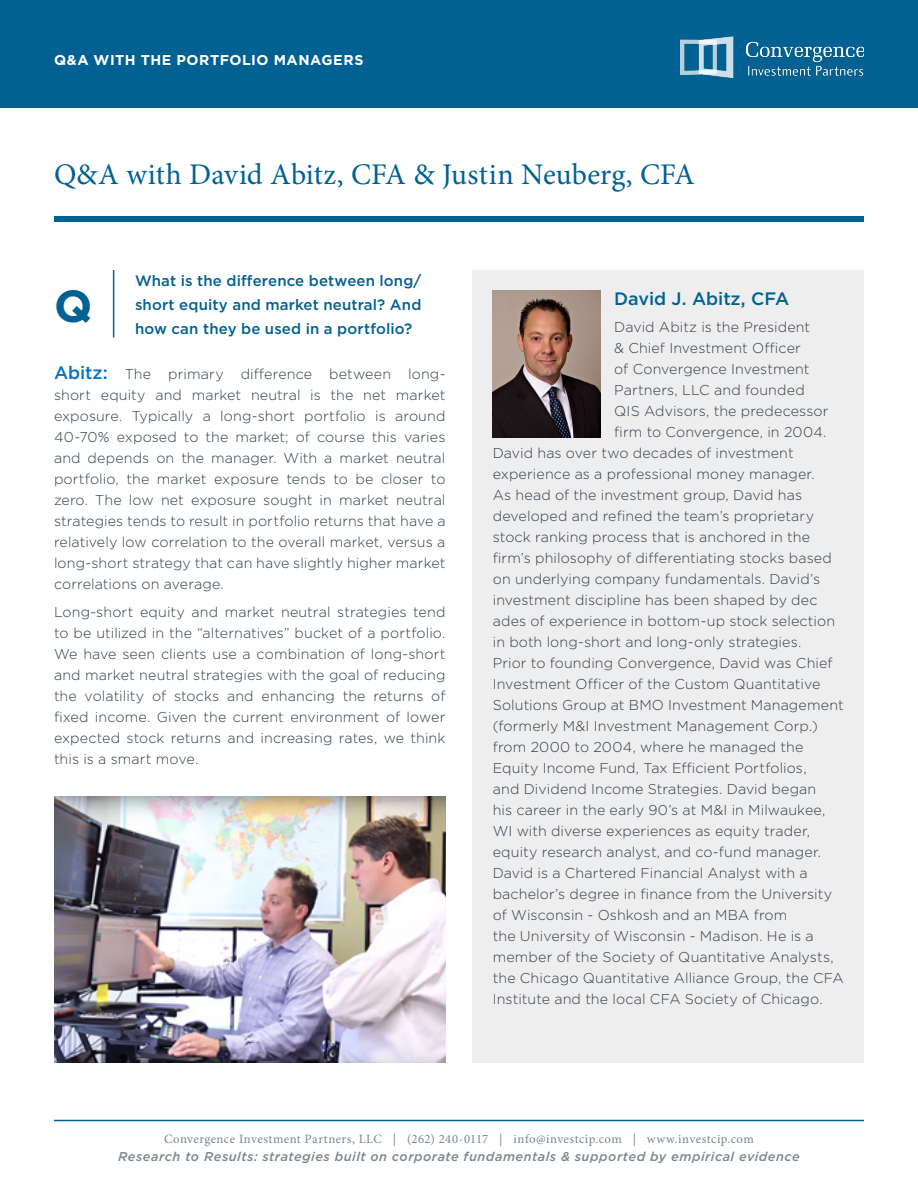
<style>
.page{position:relative;width:918px;height:1188px;background:#fff}
.page>*{position:absolute;margin:0;border:0;box-sizing:border-box;transform-origin:0 0}
.t1{font:700 45px "Gotham";color:#006192}
.t2{font:30px "Minion Pro";letter-spacing:.005em;color:#006192}
.t3{font:500 18px "Gotham";letter-spacing:-.005em;color:#006192}
.t4{font:500 15px/24px "Gotham";letter-spacing:.01em;color:#006192}
.t5{font:300 14.25px/21px "Gotham";letter-spacing:.005em;color:#313e48;text-align:justify}
.t6{font:700 14.25px "Gotham";letter-spacing:.035em;color:#fff}
.t7{font:italic 500 12.75px "Gotham";letter-spacing:.04em;color:#7e858c}
.t8{font:12.75px "Minion Pro";letter-spacing:.035em;color:#7e858c}
.s1{font-weight:500;font-size:18px;color:#0073ce}
</style>
<div class="page">
<hr style="left:54px;top:1120px;width:810px;height:1px;background:#006192">
<div style="left:0;top:0;width:918px;height:108px;background:#006192"></div>
<img style="left:681px;top:36px;width:183px;height:43px">
<div style="left:54px;top:216px;width:810px;height:6px;background:#006192"></div>
<div style="left:472px;top:270px;width:392px;height:793px;background:#efeeef"></div>
<img style="left:493px;top:290px;width:108px;height:147px">
<hr style="left:113px;top:270px;width:1px;height:67px;background:#006192">
<img style="left:54px;top:796px;width:392px;height:267px">
<p class="t6" style="left:54px;top:51px;width:311px">Q&amp;A WITH THE PORTFOLIO MANAGERS</p>
<p class="t2" style="left:54px;top:154px;width:642px">Q&amp;A with David Abitz, CFA &amp; Justin Neuberg, CFA</p>
<p class="t1" style="left:54px;top:276px;width:40px">Q</p>
<p class="t4" style="left:135px;top:268px;width:288px">What is the difference between long/ short equity and market neutral? And</p>
<p class="t4" style="left:135px;top:316px;width:279px">how can they be used in a portfolio?</p>
<p class="t5" style="left:54px;top:363px;width:393px"><span class="s1">Abitz:</span> The primary difference between long&shy;short equity and market neutral is the net market exposure. Typically a long-short portfolio is around 40-70% exposed to the market; of course this varies and depends on the manager. With a market neutral portfolio, the market exposure tends to be closer to zero. The low net exposure sought in market neutral strategies tends to result in portfolio returns that have a relatively low correlation to the overall market, versus a long-short strategy that can have slightly higher market correlations on average.</p>
<p class="t5" style="left:54px;top:601px;width:393px">Long-short equity and market neutral strategies tend to be utilized in the “alternatives” bucket of a portfolio.<br>We have seen clients use a combination of long-short and market neutral strategies with the goal of reducing the volatility of stocks and enhancing the returns of fixed income. Given the current environment of lower expected stock returns and increasing rates, we think this is a smart move.</p>
<p class="t3" style="left:614px;top:287px;width:177px">David J. Abitz, CFA</p>
<p class="t5" style="left:614px;top:316px;width:198px">David Abitz is the President</p>
<p class="t5" style="left:614px;top:337px;width:188px">&amp; Chief Investment Officer</p>
<p class="t5" style="left:614px;top:358px;width:197px">of Convergence Investment</p>
<p class="t5" style="left:614px;top:379px;width:192px">Partners, LLC and founded</p>
<p class="t5" style="left:614px;top:400px;width:216px">QIS Advisors, the predecessor</p>
<p class="t5" style="left:614px;top:421px;width:214px">firm to Convergence, in 2004.</p>
<p class="t5" style="left:493px;top:442px;width:302px">David has over two decades of investment</p>
<p class="t5" style="left:493px;top:463px;width:323px">experience as a professional money manager.</p>
<p class="t5" style="left:493px;top:484px;width:311px">As head of the investment group, David has</p>
<p class="t5" style="left:493px;top:505px;width:323px">developed and refined the team’s proprietary</p>
<p class="t5" style="left:493px;top:526px;width:319px">stock ranking process that is anchored in the</p>
<p class="t5" style="left:493px;top:547px;width:341px">firm’s philosophy of differentiating stocks based</p>
<p class="t5" style="left:493px;top:568px;width:329px">on underlying company fundamentals. David’s</p>
<p class="t5" style="left:493px;top:589px;width:326px">investment discipline has been shaped by dec</p>
<p class="t5" style="left:493px;top:610px;width:344px">ades of experience in bottom-up stock selection</p>
<p class="t5" style="left:493px;top:631px;width:310px">in both long-short and long-only strategies.</p>
<p class="t5" style="left:493px;top:652px;width:341px">Prior to founding Convergence, David was Chief</p>
<p class="t5" style="left:493px;top:673px;width:329px">Investment Officer of the Custom Quantitative</p>
<p class="t5" style="left:493px;top:694px;width:352px">Solutions Group at BMO Investment Management</p>
<p class="t5" style="left:493px;top:715px;width:327px">(formerly M&amp;I Investment Management Corp.)</p>
<p class="t5" style="left:493px;top:736px;width:312px">from 2000 to 2004, where he managed the</p>
<p class="t5" style="left:493px;top:757px;width:315px">Equity Income Fund, Tax Efficient Portfolios,</p>
<p class="t5" style="left:493px;top:778px;width:325px">and Dividend Income Strategies. David began</p>
<p class="t5" style="left:493px;top:799px;width:334px">his career in the early 90’s at M&amp;I in Milwaukee,</p>
<p class="t5" style="left:493px;top:820px;width:319px">WI with diverse experiences as equity trader,</p>
<p class="t5" style="left:493px;top:841px;width:330px">equity research analyst, and co-fund manager.</p>
<p class="t5" style="left:493px;top:862px;width:316px">David is a Chartered Financial Analyst with a</p>
<p class="t5" style="left:493px;top:883px;width:341px">bachelor’s degree in finance from the University</p>
<p class="t5" style="left:493px;top:904px;width:296px">of Wisconsin - Oshkosh and an MBA from</p>
<p class="t5" style="left:493px;top:925px;width:323px">the University of Wisconsin - Madison. He is a</p>
<p class="t5" style="left:493px;top:946px;width:342px">member of the Society of Quantitative Analysts,</p>
<p class="t5" style="left:493px;top:967px;width:352px">the Chicago Quantitative Alliance Group, the CFA</p>
<p class="t5" style="left:493px;top:988px;width:331px">Institute and the local CFA Society of Chicago.</p>
<p class="t8" style="left:164px;top:1131px;width:591px">Convergence Investment Partners, LLC | (262) 240-0117 | info@investcip.com | www.investcip.com</p>
<p class="t7" style="left:118px;top:1148px;width:683px">Research to Results: strategies built on corporate fundamentals &amp; supported by empirical evidence</p>
</div>
